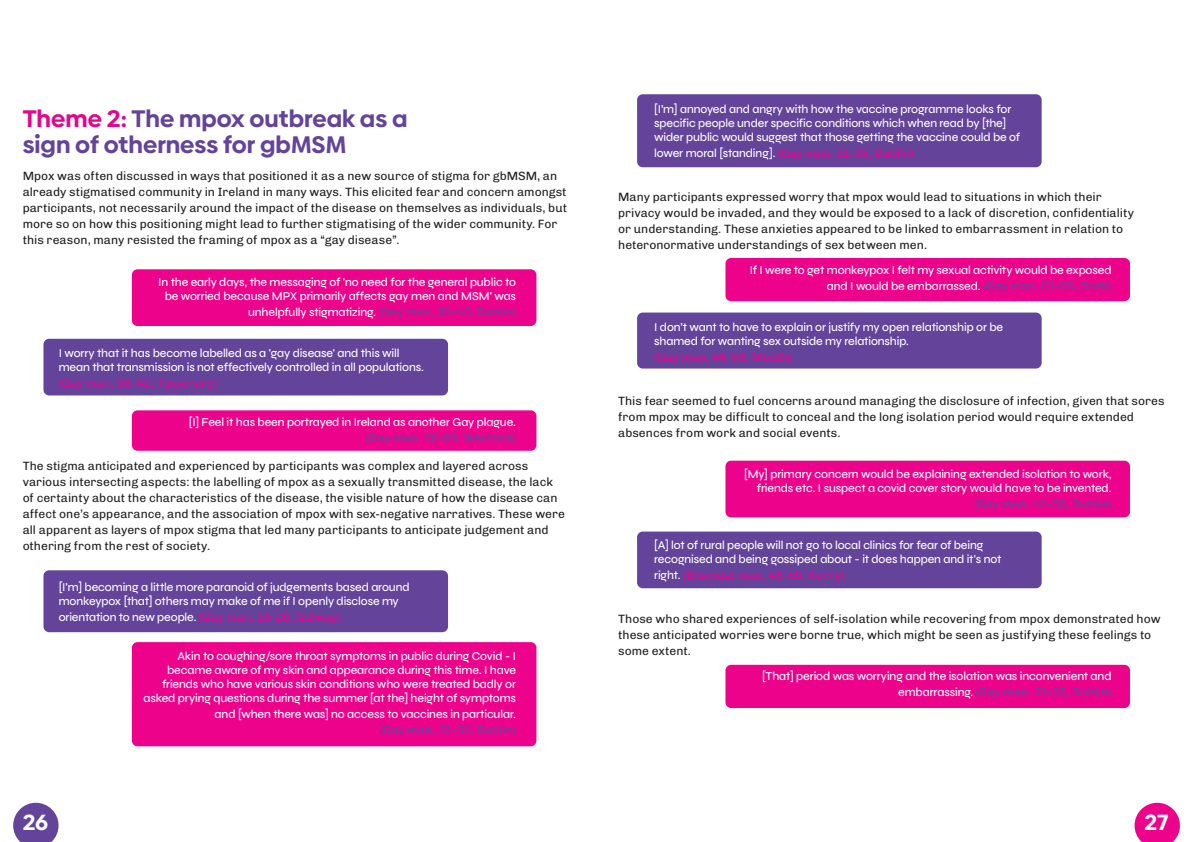
<style>
.page{position:relative;width:1191px;height:842px;background:#fff}
.page>*{position:absolute;margin:0;border:0;box-sizing:border-box;transform-origin:0 0}
.t1{font:700 24px/26px "Biennale";color:#64439b}
.t2{font:700 22px "Biennale";color:#fff}
.t3{font:500 12px/14px "Syne";letter-spacing:-.01em;color:#fff;text-align:right;scale:.95 1}
.t4{font:12px/16px "Chivo";color:#231f20}
.t5{font:12px "Chivo";color:#ed028c}
.t6{font:12px "Chivo";color:#64439b}
.s1{color:#e2078c}
.s2{font-family:"Chivo";font-weight:400;color:#64439b}
.s3{font-family:"Chivo";font-weight:400;color:#ed028c}
.s4{font-family:"Syne";font-weight:500}
.s5{font-family:"Syne";font-weight:500;color:#fff}
</style>
<div class="page">
<div style="left:725px;top:258px;width:405px;height:43px;background:#ed028c;border-radius:6px"></div>
<div style="left:725px;top:665px;width:405px;height:43px;background:#ed028c;border-radius:6px"></div>
<div style="left:637px;top:313px;width:404px;height:56px;background:#64439b;border-radius:6px"></div>
<div style="left:725px;top:461px;width:405px;height:56px;background:#ed028c;border-radius:6px"></div>
<div style="left:132px;top:269px;width:404px;height:57px;background:#ed028c;border-radius:6px"></div>
<div style="left:43px;top:570px;width:405px;height:62px;background:#64439b;border-radius:6px"></div>
<div style="left:637px;top:94px;width:404px;height:73px;background:#64439b;border-radius:6px"></div>
<div style="left:132px;top:642px;width:404px;height:104px;background:#ed028c;border-radius:6px"></div>
<div style="left:43px;top:339px;width:405px;height:56px;background:#64439b;border-radius:6px"></div>
<div style="left:132px;top:410px;width:404px;height:41px;background:#ed028c;border-radius:6px"></div>
<div style="left:637px;top:531px;width:404px;height:57px;background:#64439b;border-radius:6px"></div>
<svg style="left:1134px;top:803px;width:45px;height:39px;background:#ef2a9e"></svg>
<svg style="left:13px;top:803px;width:46px;height:39px"></svg>
<p class="t1" style="left:23px;top:106px;width:386px"><span class="s1">Theme 2:</span> The mpox outbreak as a sign of otherness for gbMSM</p>
<p class="t4" style="left:23px;top:168px;width:546px">Mpox was often discussed in ways that positioned it as a new source of stigma for gbMSM, an already stigmatised community in Ireland in many ways. This elicited fear and concern amongst participants, not necessarily around the impact of the disease on themselves as individuals, but more so on how this positioning might lead to further stigmatising of the wider community. For this reason, many resisted the framing of mpox as a “gay disease”.</p>
<p class="t3" style="left:158px;top:274px;width:378px;text-align:center">In the early days, the messaging of 'no need for the general public to be worried because MPX primarily affects gay men and MSM' was</p>
<p class="t3" style="left:248px;top:304px;width:283px">unhelpfully stigmatizing. <span class="s2">(Gay man, 36-40, Dublin)</span></p>
<p class="t3" style="left:59px;top:346px;width:386px;text-align:left">I worry that it has become labelled as a 'gay disease' and this will mean that transmission is not effectively controlled in all populations.</p>
<p class="t5" style="left:59px;top:374px;width:160px">(Gay man, 36-40, Tipperary)</p>
<p class="t3" style="left:189px;top:414px;width:346px;line-height:16px">[I] Feel it has been portrayed in Ireland as another Gay plague. <span class="s2">(Gay man, 56-60, Wexford)</span></p>
<p class="t4" style="left:23px;top:457px;width:544px">The stigma anticipated and experienced by participants was complex and layered across various intersecting aspects: the labelling of mpox as a sexually transmitted disease, the lack of certainty about the characteristics of the disease, the visible nature of how the disease can affect one’s appearance, and the association of mpox with sex-negative narratives. These were all apparent as layers of mpox stigma that led many participants to anticipate judgement and othering from the rest of society.</p>
<p class="t3" style="left:59px;top:580px;width:371px;text-align:left">[I’m] becoming a little more paranoid of judgements based around monkeypox [that] others may make of me if I openly disclose my</p>
<p class="t3" style="left:59px;top:610px;width:299px">orientation to new people. <span class="s3">(Gay man, 18-20, Galway)</span></p>
<p class="t3" style="left:143px;top:649px;width:394px">Akin to coughing/sore throat symptoms in public during Covid - I became aware of my skin and appearance during this time. I have friends who have various skin conditions who were treated badly or asked prying questions during the summer [at the] height of symptoms</p>
<p class="t3" style="left:215px;top:706px;width:319px;line-height:16px">and [when there was] no access to vaccines in particular. <span class="s2">(Gay man, 31-35, Dublin)</span></p>
<p class="t3" style="left:654px;top:102px;width:387px;text-align:left">[I’m] annoyed and angry with how the vaccine programme looks for specific people under specific conditions which when read by [the] wider public would suggest that those getting the vaccine could be of</p>
<p class="t3" style="left:654px;top:146px;width:275px">lower moral [standing]. <span class="s3">(Gay man, 31-35, Dublin)</span></p>
<p class="t4" style="left:618px;top:188px;width:517px">Many participants expressed worry that mpox would lead to situations in which their privacy would be invaded, and they would be exposed to a lack of discretion, confidentiality or understanding. These anxieties appeared to be linked to embarrassment in relation to heteronormative understandings of sex between men.</p>
<p class="t3" style="left:749px;top:262px;width:382px;line-height:16px">If I were to get monkeypox I felt my sexual activity would be exposed and I would be embarrassed. <span class="s2">(Gay man, 61-65, Cork)</span></p>
<p class="t3" style="left:654px;top:320px;width:369px;text-align:left">I don’t want to have to explain or justify my open relationship or be shamed for wanting sex outside my relationship.</p>
<p class="t5" style="left:654px;top:348px;width:139px"><span class="s4">(</span>Gay man, 46-50, Meath)</p>
<p class="t4" style="left:618px;top:392px;width:548px">This fear seemed to fuel concerns around managing the disclosure of infection, given that sores from mpox may be difficult to conceal and the long isolation period would require extended absences from work and social events.</p>
<p class="t3" style="left:744px;top:467px;width:388px">[My] primary concern would be explaining extended isolation to work, friends etc. I suspect a covid cover story would have to be invented.</p>
<p class="t6" style="left:974px;top:495px;width:139px">(Gay man, 46-50, Dublin)</p>
<p class="t3" style="left:654px;top:538px;width:367px;text-align:left">[A] lot of rural people will not go to local clinics for fear of being recognised and being gossiped about - it does happen and it's not</p>
<p class="t5" style="left:654px;top:566px;width:192px"><span class="s5">right.</span> (Bisexual man, 46-50, Kerry)</p>
<p class="t4" style="left:618px;top:610px;width:544px">Those who shared experiences of self-isolation while recovering from mpox demonstrated how these anticipated worries were borne true, which might be seen as justifying these feelings to some extent.</p>
<p class="t3" style="left:762px;top:668px;width:369px;line-height:16px">[That] period was worrying and the isolation was inconvenient and embarrassing. <span class="s2">(Gay man, 31-35, Dublin)</span></p>
<h2 class="t2" style="left:23px;top:808px;width:27px">26</h2>
<h2 class="t2" style="left:1144px;top:808px;width:25px">27</h2>
</div>
